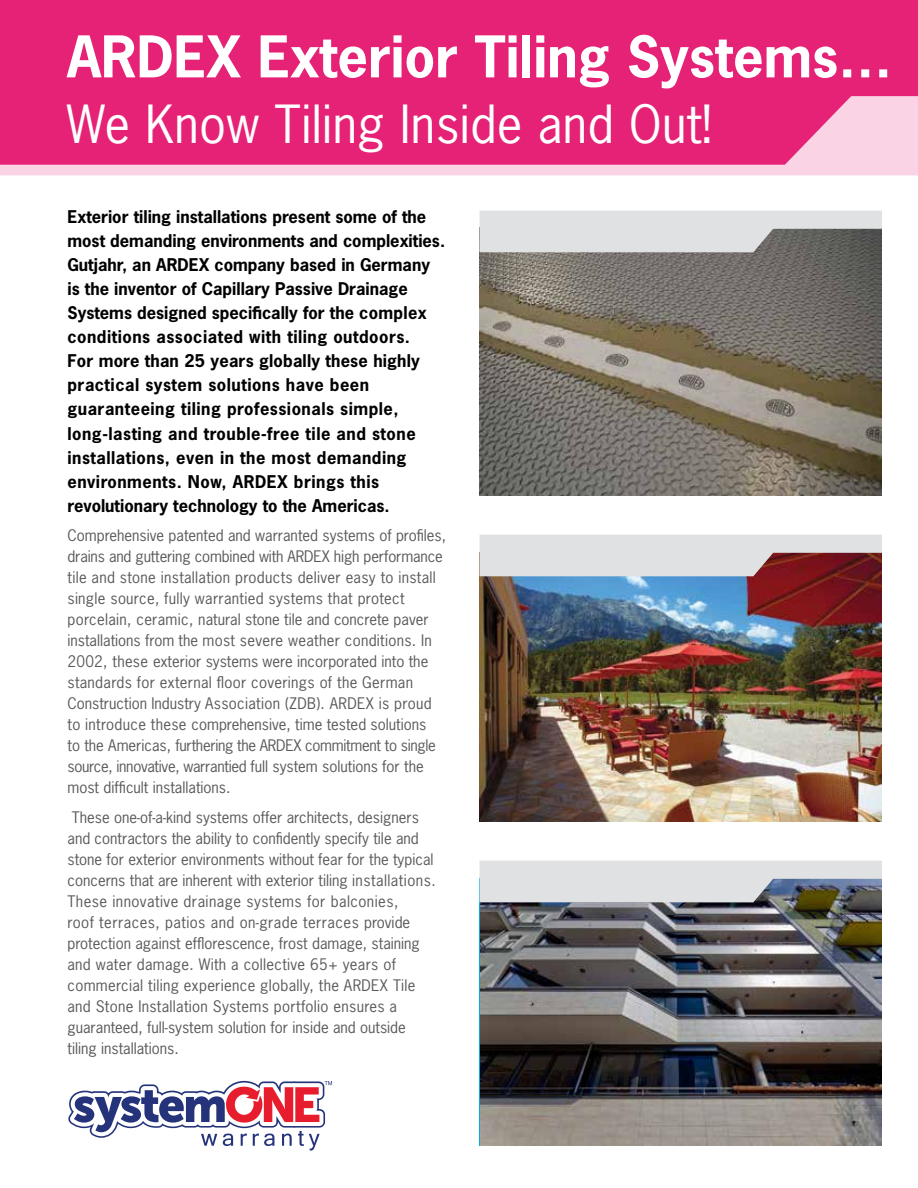
<style>
.page{position:relative;width:918px;height:1188px;background:#fff}
.page>*{position:absolute;margin:0;border:0;box-sizing:border-box;transform-origin:0 0}
.t1{font:700 54px "News Gothic Std";color:#fff}
.t2{font:49.5px "News Gothic Std";letter-spacing:.01em;color:#fff}
.t3{font:700 16.5px/24px "News Gothic Std";letter-spacing:.01em;color:#000}
.t4{font:15px/21px "News Gothic Std";color:#58595b}
</style>
<div class="page">
<div style="left:0;top:165px;width:918px;height:10px;background:#fad3e4"></div>
<div style="left:0;top:0;width:918px;height:165px;background:#e62276"></div>
<img style="left:480px;top:252px;width:402px;height:243px">
<svg style="left:480px;top:211px;width:402px;height:41px"></svg>
<img style="left:480px;top:576px;width:402px;height:245px">
<svg style="left:480px;top:535px;width:402px;height:41px"></svg>
<img style="left:480px;top:902px;width:401px;height:244px">
<svg style="left:480px;top:861px;width:402px;height:41px"></svg>
<svg style="left:68px;top:1080px;width:264px;height:71px"></svg>
<h1 class="t1" style="left:67px;top:21px;width:827px">ARDEX Exterior Tiling Systems…</h1>
<h2 class="t2" style="left:67px;top:93px;width:646px">We Know Tiling Inside and Out!</h2>
<p class="t3" style="left:68px;top:205px;width:379px">Exterior tiling installations present some of the most demanding environments and complexities.<br>Gutjahr, an ARDEX company based in Germany is the inventor of Capillary Passive Drainage Systems designed specifically for the complex conditions associated with tiling outdoors.<br>For more than 25 years globally these highly practical system solutions have been guaranteeing tiling professionals simple, long-lasting and trouble-free tile and stone installations, even in the most demanding environments. Now, ARDEX brings this revolutionary technology to the Americas.</p>
<p class="t4" style="left:68px;top:525px;width:380px">Comprehensive patented and warranted systems of profiles, drains and guttering combined with ARDEX high performance tile and stone installation products deliver easy to install single source, fully warrantied systems that protect porcelain, ceramic, natural stone tile and concrete paver installations from the most severe weather conditions. In 2002, these exterior systems were incorporated into the standards for external floor coverings of the German Construction Industry Association (ZDB). ARDEX is proud to introduce these comprehensive, time tested solutions<br>to the Americas, furthering the ARDEX commitment to single source, innovative, warrantied full system solutions for the most difficult installations.</p>
<p class="t4" style="left:68px;top:807px;width:370px">These one-of-a-kind systems offer architects, designers and contractors the ability to confidently specify tile and stone for exterior environments without fear for the typical concerns that are inherent with exterior tiling installations.<br>These innovative drainage systems for balconies,<br>roof terraces, patios and on-grade terraces provide protection against efflorescence, frost damage, staining and water damage. With a collective 65+ years of commercial tiling experience globally, the ARDEX Tile and Stone Installation Systems portfolio ensures a guaranteed, full-system solution for inside and outside tiling installations.</p>
</div>
